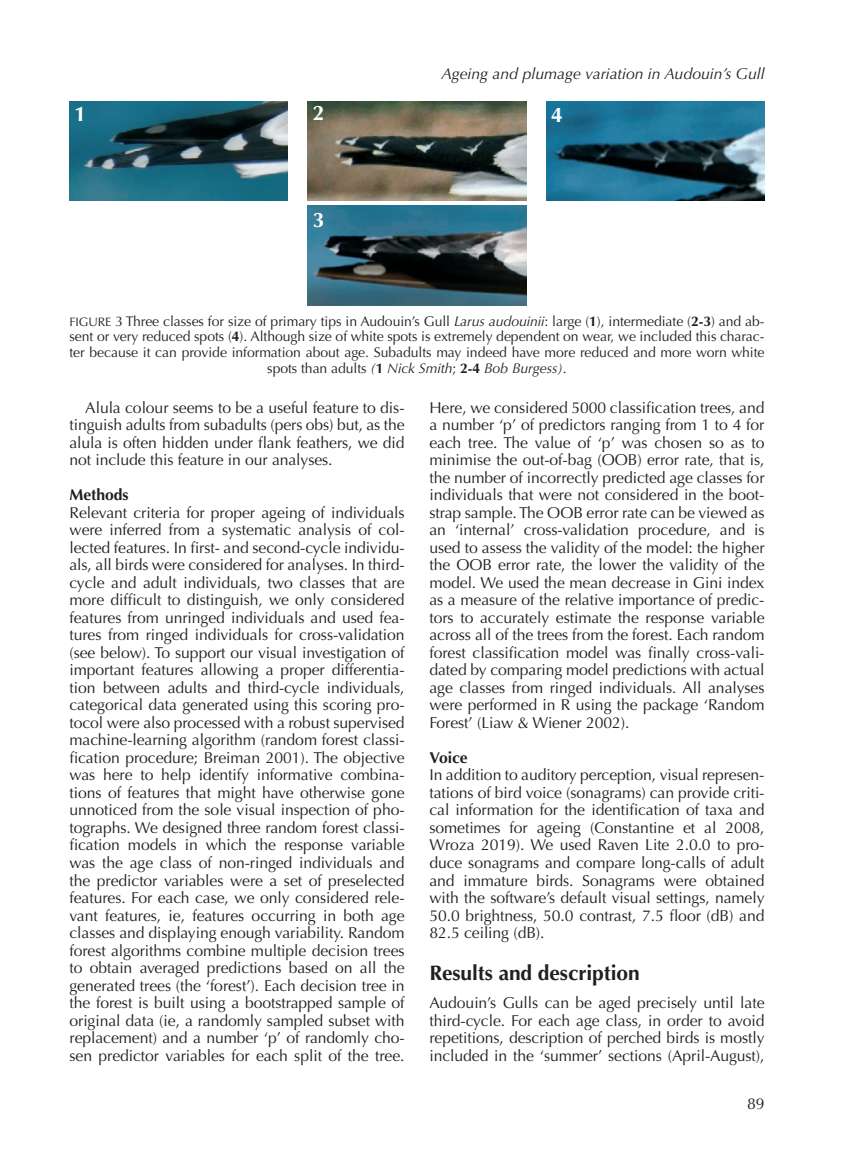
<style>
.page{position:relative;width:844px;height:1166px;background:#fff}
.page>*{position:absolute;margin:0;border:0;box-sizing:border-box;transform-origin:0 0}
.t1{font:700 21px "Optima";letter-spacing:-.005em;color:#231f20}
.t2{font:700 21px "Optima";color:#fff}
.Indents{font:15.75px/17.5px "Optima";letter-spacing:-.005em;color:#231f20;text-align:justify}
.Normaal{font:italic 15.75px "Optima";color:#231f20}
.t3{font:700 15.75px "Optima";letter-spacing:-.005em;color:#231f20}
.t4{font:14px/15.8px "Optima";letter-spacing:-.005em;color:#231f20;text-align:center}
.s1{font-size:12.25px}
.s2{font-style:inherit}
.s3{font-style:italic}
.s4{font-weight:700}
</style>
<div class="page">
<img style="left:69px;top:102px;width:219px;height:99px">
<img style="left:308px;top:102px;width:218px;height:99px">
<img style="left:308px;top:206px;width:218px;height:99px">
<img style="left:546px;top:102px;width:218px;height:99px">
<p class="t2" style="left:74px;top:102px;width:13px">1</p>
<p class="t2" style="left:313px;top:100px;width:13px">2</p>
<p class="t2" style="left:313px;top:207px;width:13px">3</p>
<p class="Normaal" style="left:441px;top:64px;width:324px">Ageing and plumage variation in Audouin’s Gull</p>
<p class="t2" style="left:551px;top:103px;width:13px">4</p>
<p class="t4" style="left:69px;top:313px;width:696px"><span class="s1">FIGURE</span> <span class="s2">3</span> Three classes for size of primary tips in Audouin’s Gull <span class="s3">Larus audouinii</span>: large (<span class="s4">1</span>), intermediate (<span class="s4">2-3</span>) and ab&shy;sent or very reduced spots (<span class="s4">4</span>). Although size of white spots is extremely dependent on wear, we included this charac&shy;ter because it can provide information about age. Subadults may indeed have more reduced and more worn white spots than adults <span class="s3">(</span><span class="s4">1</span> <span class="s3">Nick Smith</span>; <span class="s4">2-4</span> <span class="s3">Bob Burgess)</span>.</p>
<p class="Indents" style="left:69px;top:399px;width:336px;text-indent:16px">Alula colour seems to be a useful feature to dis&shy;tinguish adults from subadults (pers obs) but, as the alula is often hidden under flank feathers, we did not include this feature in our analyses.</p>
<p class="t3" style="left:69px;top:486px;width:61px">Methods</p>
<p class="Indents" style="left:69px;top:504px;width:336px">Relevant criteria for proper ageing of individuals were inferred from a systematic analysis of col&shy;lected features. In first- and second-cycle individu&shy;als, all birds were considered for analyses. In third&shy;cycle and adult individuals, two classes that are more difficult to distinguish, we only considered features from unringed individuals and used fea&shy;tures from ringed individuals for cross-validation (see below). To support our visual investigation of important features allowing a proper differentia&shy;tion between adults and third-cycle individuals, categorical data generated using this scoring pro&shy;tocol were also processed with a robust supervised machine-learning algorithm (random forest classi&shy;fication procedure; Breiman 2001). The objective was here to help identify informative combina&shy;tions of features that might have otherwise gone unnoticed from the sole visual inspection of pho&shy;tographs. We designed three random forest classi&shy;fication models in which the response variable was the age class of non-ringed individuals and the predictor variables were a set of preselected features. For each case, we only considered rele&shy;vant features, ie, features occurring in both age classes and displaying enough variability. Random forest algorithms combine multiple decision trees to obtain averaged predictions based on all the generated trees (the ‘forest’). Each decision tree in the forest is built using a bootstrapped sample of original data (ie, a randomly sampled subset with replacement) and a number ‘p’ of randomly cho&shy;sen predictor variables for each split of the tree.</p>
<p class="Indents" style="left:429px;top:399px;width:336px">Here, we considered 5000 classification trees, and a number ‘p’ of predictors ranging from 1 to 4 for each tree. The value of ‘p’ was chosen so as to minimise the out-of-bag (OOB) error rate, that is, the number of incorrectly predicted age classes for individuals that were not considered in the boot&shy;strap sample. The OOB error rate can be viewed as an ‘internal’ cross-validation procedure, and is used to assess the validity of the model: the higher the OOB error rate, the lower the validity of the model. We used the mean decrease in Gini index as a measure of the relative importance of predic&shy;tors to accurately estimate the response variable across all of the trees from the forest. Each random forest classification model was finally cross-vali&shy;dated by comparing model predictions with actual age classes from ringed individuals. All analyses were performed in R using the package ‘Random Forest’ (Liaw &amp; Wiener 2002).</p>
<p class="t3" style="left:429px;top:748px;width:40px">Voice</p>
<p class="Indents" style="left:429px;top:766px;width:336px">In addition to auditory perception, visual represen&shy;tations of bird voice (sonagrams) can provide criti&shy;cal information for the identification of taxa and sometimes for ageing (Constantine et al 2008, Wroza 2019). We used Raven Lite 2.0.0 to pro&shy;duce sonagrams and compare long-calls of adult and immature birds. Sonagrams were obtained with the software’s default visual settings, namely 50.0 brightness, 50.0 contrast, 7.5 floor (dB) and 82.5 ceiling (dB).</p>
<p class="t1" style="left:429px;top:960px;width:212px">Results and description</p>
<p class="Indents" style="left:429px;top:994px;width:336px">Audouin’s Gulls can be aged precisely until late third-cycle. For each age class, in order to avoid repetitions, description of perched birds is mostly included in the ‘summer’ sections (April-August),</p>
<p class="Indents" style="left:746px;top:1095px;width:19px">89</p>
</div>
